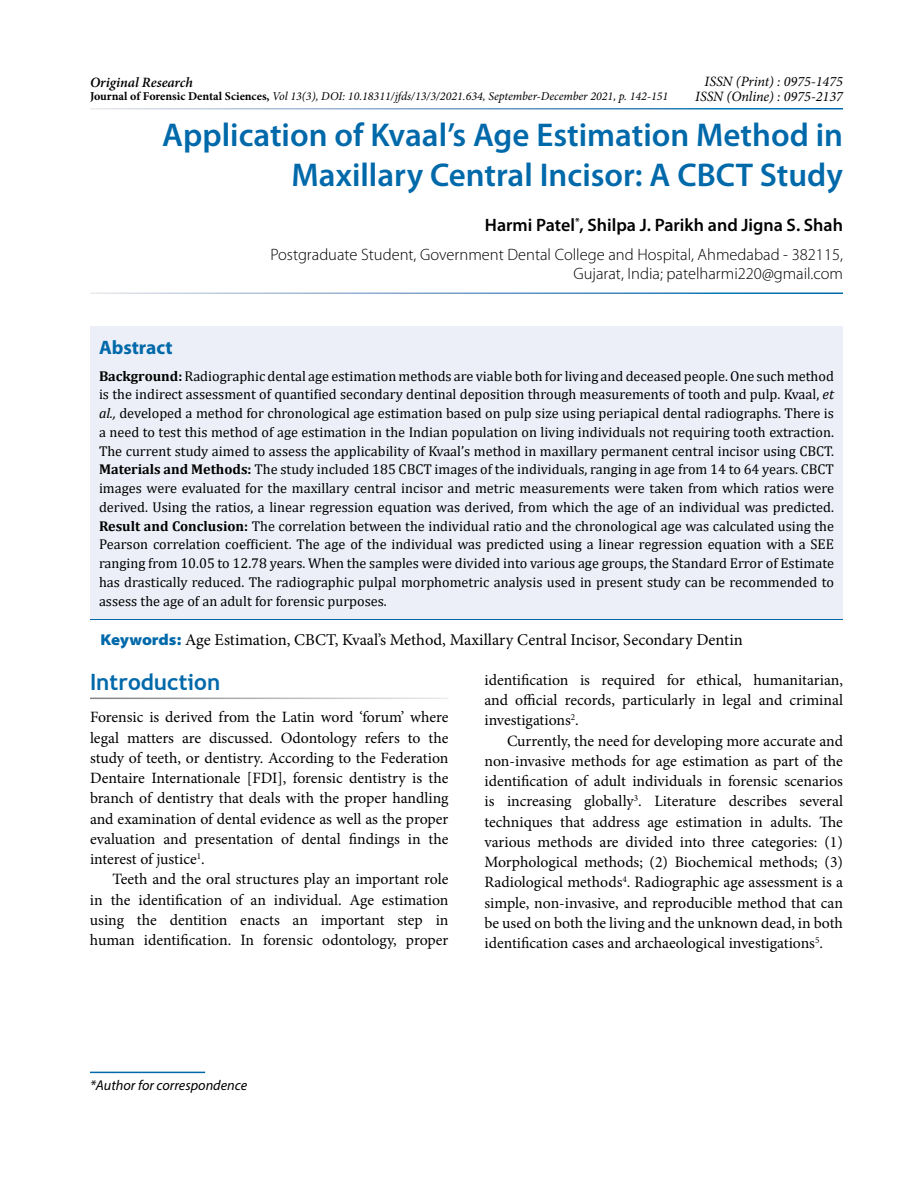
<style>
.page{position:relative;width:918px;height:1188px;background:#fff}
.page>*{position:absolute;margin:0;border:0;box-sizing:border-box;transform-origin:0 0}
.t1{font:600 33px/40.5px "Myriad Pro";color:#0069aa;text-align:right}
.t2{font:700 22.5px "Trebuchet MS";color:#0069aa}
.t3{font:700 19.5px "Myriad Pro";color:#0069aa}
.t4{font:600 18px "Myriad Pro";color:#000}
.t5{font:300 16.5px/19.5px "Myriad Pro";color:#000;text-align:right}
.t6{font:16.5px "Minion Pro";color:#000}
.t7{font:15.75px/20.2px "Minion Pro";color:#000;text-align:justify}
.t8{font:14.25px/18.8px "Cambria";color:#000;text-align:justify}
.t9{font:italic 14.25px/15px "Minion Pro";color:#000;text-align:right}
.t10{font:italic 14.25px "Myriad Pro";color:#000}
.t11{font:italic 600 14.25px "Minion Pro";letter-spacing:-.005em;color:#000}
.t12{font:italic 12px "Minion Pro";color:#000}
.s1{font-weight:700;font-style:normal}
.s2{font-weight:700}
.s3{font-style:italic}
.s4{font-family:"Myriad Pro";font-weight:900;font-stretch:semi-expanded;font-size:15.75px;color:#0069aa}
</style>
<div class="page">
<div style="left:90px;top:326px;width:753px;height:293px;background:#eceff7"></div>
<hr style="left:90px;top:619px;width:753px;height:1px;background:#0069aa">
<hr style="left:90px;top:1072px;width:115px;height:1px;background:#0069aa">
<p class="t11" style="left:90px;top:72px;width:104px">Original Research</p>
<p class="t9" style="left:695px;top:74px;width:149px">ISSN (Print) : 0975-1475<br>ISSN (Online) : 0975-2137</p>
<p class="t12" style="left:90px;top:88px;width:580px"><span class="s1">Journal of Forensic Dental Sciences,</span> Vol 13(3), DOI: 10.18311/jfds/13/3/2021.634, September-December 2021, p. 142-151</p>
<h1 class="t1" style="left:162px;top:113px;width:682px">Application of Kvaal’s Age Estimation Method in<br>Maxillary Central Incisor: A CBCT Study</h1>
<p class="t4" style="left:485px;top:214px;width:360px">Harmi Patel<sup>*</sup>, Shilpa J. Parikh and Jigna S. Shah</p>
<p class="t5" style="left:270px;top:244px;width:574px">Postgraduate Student, Government Dental College and Hospital, Ahmedabad - 382115,<br>Gujarat, India; patelharmi220@gmail.com</p>
<h3 class="t3" style="left:99px;top:335px;width:75px">Abstract</h3>
<p class="t8" style="left:99px;top:366px;width:737px"><span class="s2">Background:</span> Radiographic dental age estimation methods are viable both for living and deceased people. One such method is the indirect assessment of quantified secondary dentinal deposition through measurements of tooth and pulp. Kvaal, <span class="s3">et al.,</span> developed a method for chronological age estimation based on pulp size using periapical dental radiographs. There is a need to test this method of age estimation in the Indian population on living individuals not requiring tooth extraction.<br>The current study aimed to assess the applicability of Kvaal’s method in maxillary permanent central incisor using CBCT.<br><span class="s2">Materials and Methods:</span> The study included 185 CBCT images of the individuals, ranging in age from 14 to 64 years. CBCT images were evaluated for the maxillary central incisor and metric measurements were taken from which ratios were derived. Using the ratios, a linear regression equation was derived, from which the age of an individual was predicted.<br><span class="s2">Result and Conclusion:</span> The correlation between the individual ratio and the chronological age was calculated using the Pearson correlation coefficient. The age of the individual was predicted using a linear regression equation with a SEE ranging from 10.05 to 12.78 years. When the samples were divided into various age groups, the Standard Error of Estimate has drastically reduced. The radiographic pulpal morphometric analysis used in present study can be recommended to assess the age of an adult for forensic purposes.</p>
<p class="t6" style="left:100px;top:629px;width:644px"><span class="s4">Keywords:</span> Age Estimation, CBCT, Kvaal’s Method, Maxillary Central Incisor, Secondary Dentin</p>
<h2 class="t2" style="left:90px;top:668px;width:132px">Introduction</h2>
<p class="t7" style="left:90px;top:707px;width:360px">Forensic is derived from the Latin word ‘forum’ where legal matters are discussed. Odontology refers to the study of teeth, or dentistry. According to the Federation Dentaire Internationale [FDI], forensic dentistry is the branch of dentistry that deals with the proper handling and examination of dental evidence as well as the proper evaluation and presentation of dental findings in the interest of justice<sup>1</sup>.</p>
<p class="t7" style="left:90px;top:869px;width:360px;text-indent:23px">Teeth and the oral structures play an important role in the identification of an individual. Age estimation using the dentition enacts an important step in human identification. In forensic odontology, proper</p>
<p class="t7" style="left:485px;top:670px;width:360px">identification is required for ethical, humanitarian, and official records, particularly in legal and criminal investigations<sup>2</sup>.</p>
<p class="t7" style="left:484px;top:731px;width:360px;text-indent:23px">Currently, the need for developing more accurate and non-invasive methods for age estimation as part of the identification of adult individuals in forensic scenarios is increasing globally<sup>3</sup>. Literature describes several techniques that address age estimation in adults. The various methods are divided into three categories: (1)<br>Morphological methods; (2) Biochemical methods; (3)<br>Radiological methods<sup>4</sup>. Radiographic age assessment is a simple, non-invasive, and reproducible method that can be used on both the living and the unknown dead, in both identification cases and archaeological investigations<sup>5</sup>.</p>
<p class="t10" style="left:90px;top:1076px;width:159px">*Author for correspondence</p>
</div>
